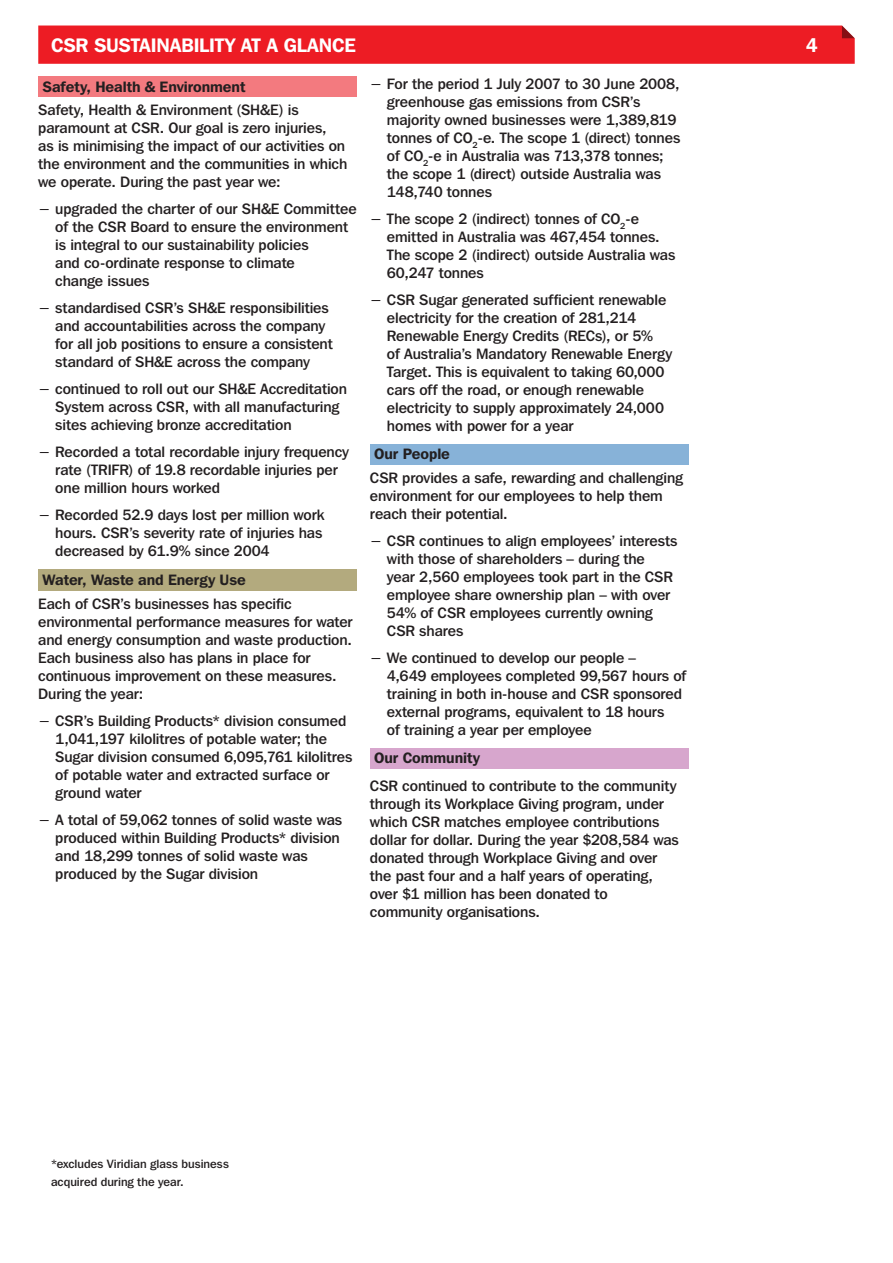
<style>
.page{position:relative;width:893px;height:1263px;background:#fff}
.page>*{position:absolute;margin:0;border:0;box-sizing:border-box;transform-origin:0 0}
.t1{font:600 19.5px "Franklin";letter-spacing:-.01em;color:#fff}
.t2{font:15px/18px "Franklin";letter-spacing:-.005em;color:#231f20}
.t3{font:600 15px "Franklin";letter-spacing:-.005em;color:#231f20}
.t4{font:12px/18px "Franklin";letter-spacing:.005em;color:#231f20}
</style>
<div class="page">
<div style="left:38px;top:77px;width:319px;height:20px;background:#f37a7f"></div>
<div style="left:38px;top:570px;width:319px;height:21px;background:#b3aa7e"></div>
<div style="left:370px;top:444px;width:319px;height:21px;background:#87b2d8"></div>
<div style="left:370px;top:748px;width:319px;height:21px;background:#d7a6cd"></div>
<div style="left:38px;top:26px;width:817px;height:38px;background:#ed1c24"></div>
<h1 class="t1" style="left:51px;top:33px;width:91px">CSR SUSTAINABILITYATAGLAN</h1>
<h1 class="t1" style="left:332px;top:33px;width:23px">CE</h1>
<p class="t3" style="left:43px;top:77px;width:204px">Safety, H ealth &amp; Environment</p>
<p class="t2" style="left:38px;top:101px;width:311px">Safety, Health &amp; Environment (SH&amp;E) is paramount at CSR. Our goal is zero injuries,<br>as is minimising the impact of our activities on the environment and the communities in which we operate. During the past year we:</p>
<p class="t2" style="left:55px;top:200px;width:303px;text-indent:-17px">− upgraded the charter of our SH&amp;E Committee of the CSR Board to ensure the environment is integral to our sustainability policies<br>and co-ordinate response to climate<br>change issues</p>
<p class="t2" style="left:55px;top:299px;width:279px;text-indent:-17px">− standardised CSR’s SH&amp;E responsibilities and accountabilities across the company for all job positions to ensure a consistent standard of SH&amp;E across the company</p>
<p class="t2" style="left:55px;top:380px;width:293px;text-indent:-17px">− continued to roll out our SH&amp;E Accreditation<br>System across CSR, with all manufacturing sites achieving bronze accreditation</p>
<p class="t2" style="left:55px;top:443px;width:296px;text-indent:-17px">− Recorded a total recordable injury frequency rate (TRIFR) of 19.8 recordable injuries per one million hours worked</p>
<p class="t2" style="left:55px;top:506px;width:271px;text-indent:-17px">− Recorded 52.9 days lost per million work hours. CSR’s severity rate of injuries has decreased by 61.9% since 2004</p>
<p class="t3" style="left:43px;top:571px;width:205px">Water, Waste and E nergy Use</p>
<p class="t2" style="left:38px;top:595px;width:316px">Each of CSR’s businesses has specific environmental performance measures for water and energy consumption and waste production.<br>Each business also has plans in place for continuous improvement on these measures.<br>During the year:</p>
<p class="t2" style="left:55px;top:712px;width:299px;text-indent:-17px">− CSR’s Building Products* division consumed 1,041,197 kilolitres of potable water; the Sugar division consumed 6,095,761 kilolitres of potable water and extracted surface or ground water</p>
<p class="t2" style="left:55px;top:811px;width:288px;text-indent:-17px">− A total of 59,062 tonnes of solid waste was produced within Building Products* division and 18,299 tonnes of solid waste was produced by the Sugar division</p>
<p class="t2" style="left:387px;top:74px;width:295px;text-indent:-17px">− For the period 1 July 2007 to 30 June 2008, greenhouse gas emissions from CSR’s majority owned businesses were 1,389,819 tonnes of CO<sub>2</sub>-e. The scope 1 (direct) tonnes of CO<sub>2</sub>-e in Australia was 713,378 tonnes; the scope 1 (direct) outside Australia was 148,740 tonnes</p>
<p class="t2" style="left:387px;top:209px;width:290px;text-indent:-17px">− The scope 2 (indirect) tonnes of CO<sub>2</sub>-e emitted in Australia was 467,454 tonnes.<br>The scope 2 (indirect) outside Australia was 60,247 tonnes</p>
<p class="t2" style="left:387px;top:290px;width:287px;text-indent:-17px">− CSR Sugar generated sufficient renewable electricity for the creation of 281,214<br>Renewable Energy Credits (RECs), or 5%<br>of Australia’s Mandatory Renewable Energy Target. This is equivalent to taking 60,000 cars off the road, or enough renewable electricity to supply approximately 24,000 homes with power for a year</p>
<p class="t3" style="left:374px;top:444px;width:77px">Our People</p>
<p class="t2" style="left:370px;top:468px;width:315px">CSR provides a safe, rewarding and challenging environment for our employees to help them reach their potential.</p>
<p class="t2" style="left:387px;top:531px;width:292px;text-indent:-17px">− CSR continues to align employees’ interests with those of shareholders – during the<br>year 2,560 employees took part in the CSR employee share ownership plan – with over 54% of CSR employees currently owning CSR shares</p>
<p class="t2" style="left:387px;top:648px;width:301px;text-indent:-17px">− We continued to develop our people –<br>4,649 employees completed 99,567 hours of training in both in-house and CSR sponsored external programs, equivalent to 18 hours<br>of training a year per employee</p>
<p class="t3" style="left:374px;top:748px;width:108px">Our Community</p>
<p class="t2" style="left:370px;top:776px;width:310px">CSR continued to contribute to the community through its Workplace Giving program, under which CSR matches employee contributions dollar for dollar. During the year $208,584 was donated through Workplace Giving and over the past four and a half years of operating, over $1 million has been donated to community organisations.</p>
<p class="t4" style="left:51px;top:1155px;width:179px">*excludes Viridian glass business acquired during the year.</p>
<h1 class="t1" style="left:806px;top:33px;width:13px">4</h1>
</div>
